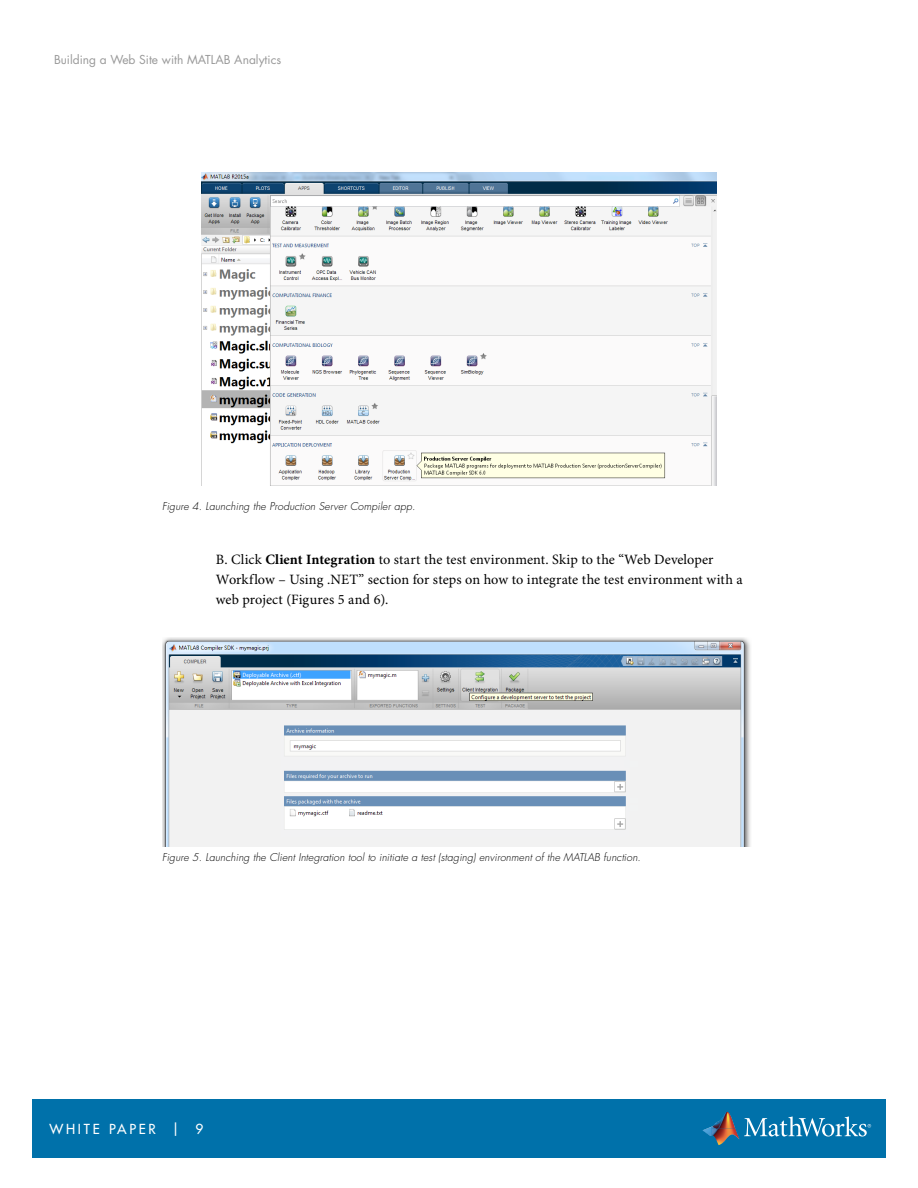
<style>
.page{position:relative;width:918px;height:1188px;background:#fff}
.page>*{position:absolute;margin:0;border:0;box-sizing:border-box;transform-origin:0 0}
.t1{font:14.25px/20.2px "Minion Pro";letter-spacing:.005em;color:#000}
.t2{font:500 13.5px "Futura Std";letter-spacing:.2em;color:#fff}
.t3{font:12px "Futura Std";color:#999}
.t4{font:italic 300 10.5px "Futura Std";letter-spacing:.01em;color:#000}
.s1{font-weight:700}
</style>
<div class="page">
<div style="left:32px;top:1099px;width:854px;height:59px;background:#0071aa"></div>
<img style="left:712px;top:1112px;width:23px;height:16px">
<svg style="left:703px;top:1127px;width:9px;height:9px"></svg>
<img style="left:712px;top:1128px;width:27px;height:17px">
<svg style="left:744px;top:1116px;width:127px;height:21px"></svg>
<img style="left:201px;top:172px;width:516px;height:313px">
<img style="left:162px;top:637px;width:589px;height:209px">
<p class="t3" style="left:54px;top:52px;width:229px">Building a Web Site with MATLAB Analytics</p>
<p class="t4" style="left:162px;top:500px;width:255px">Figure 4. Launching the Production Server Compiler app.</p>
<p class="t1" style="left:216px;top:550px;width:528px">B. Click <span class="s1">Client Integration</span> to start the test environment. Skip to the “Web Developer<br>Workflow – Using .NET” section for steps on how to integrate the test environment with a web project (Figures 5 and 6).</p>
<p class="t4" style="left:162px;top:851px;width:480px">Figure 5. Launching the Client Integration tool to initiate a test (staging) environment of the MATLAB function.</p>
<p class="t2" style="left:50px;top:1121px;width:155px">WHITE PAPER | 9</p>
</div>
